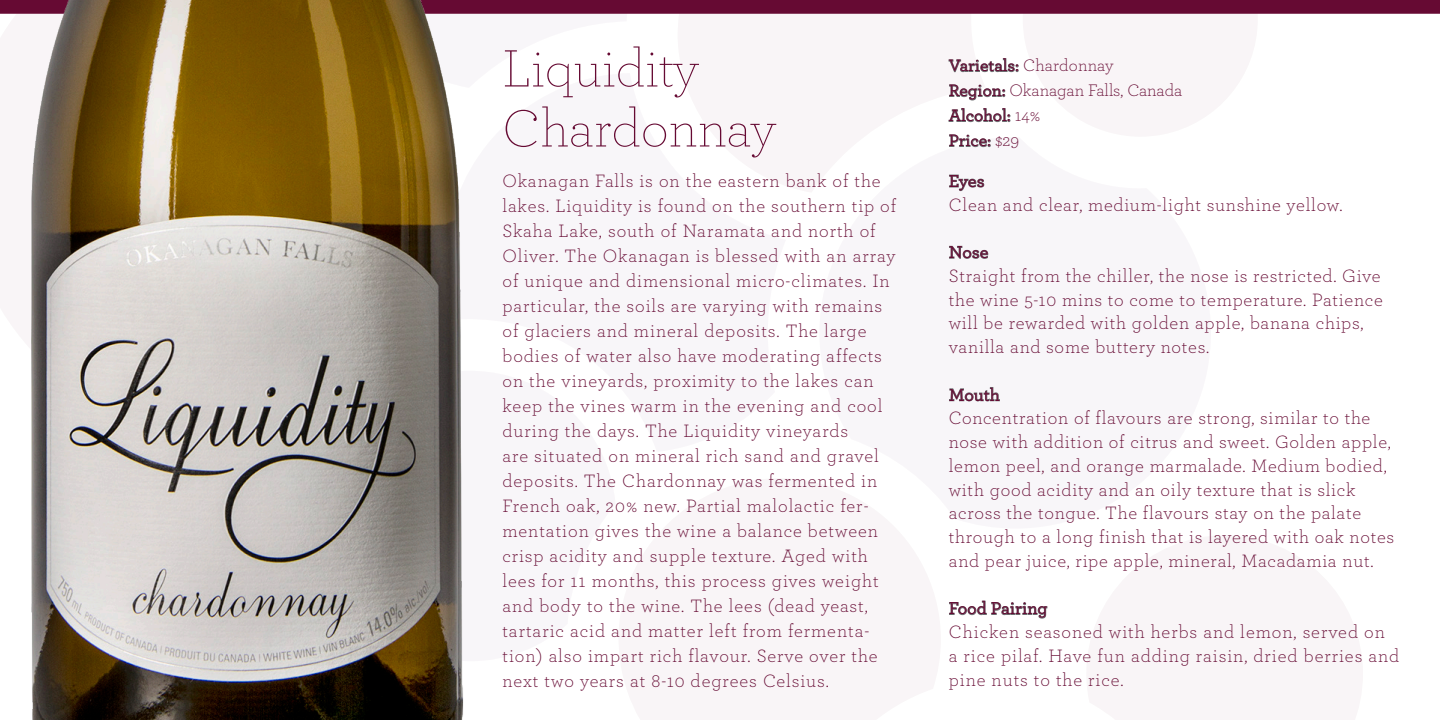
<style>
.page{position:relative;width:1440px;height:720px;background:#fff}
.page>*{position:absolute;margin:0;border:0;box-sizing:border-box;transform-origin:0 0}
.Varietal{font:200 55px/60px "Archer";color:#660a33}
.t1{font:300 18.75px/25px "Archer";letter-spacing:.04em;color:#660a33}
.Product_Stats{font:500 18px "Archer";color:#660a33}
.Product_Stats-2{font:500 17.5px "Archer";color:#660a33}
.Product_Stats-3{font:300 17.5px "Archer";letter-spacing:-.01em;color:#660a33}
.s1{font-weight:300}
.s2{font-weight:500}
</style>
<div class="page">
<div style="left:0;top:0;width:1440px;height:14px;background:#660a33"></div>
<svg style="left:948px;top:13px;width:310px;height:134px"></svg>
<svg style="left:949px;top:174px;width:36px;height:17px"></svg>
<svg style="left:949px;top:246px;width:40px;height:13px"></svg>
<svg style="left:949px;top:387px;width:51px;height:15px"></svg>
<svg style="left:949px;top:600px;width:99px;height:19px"></svg>
<img style="left:11px;top:0;width:454px;height:720px">
<p class="Varietal" style="left:502px;top:36px;width:275px">Liquidity<br>Chardonnay</p>
<p class="t1" style="left:502px;top:168px;width:395px">Okanagan Falls is on the eastern bank of the lakes. Liquidity is found on the southern tip of Skaha Lake, south of Naramata and north of Oliver. The Okanagan is blessed with an array of unique and dimensional micro-climates. In particular, the soils are varying with remains of glaciers and mineral deposits. The large bodies of water also have moderating affects on the vineyards, proximity to the lakes can keep the vines warm in the evening and cool during the days. The Liquidity vineyards<br>are situated on mineral rich sand and gravel deposits. The Chardonnay was fermented in French oak, 20% new. Partial malolactic fer&shy;mentation gives the wine a balance between crisp acidity and supple texture. Aged with lees for 11 months, this process gives weight and body to the wine. The lees (dead yeast, tartaric acid and matter left from fermenta&shy;tion) also impart rich flavour. Serve over the next two years at 8-10 degrees Celsius.</p>
<p class="Product_Stats-2" style="left:949px;top:53px;width:167px">Varietals: <span class="s1">Chardonnay</span></p>
<p class="Product_Stats-3" style="left:949px;top:79px;width:235px"><span class="s2">Region:</span> Okanagan Falls, Canada</p>
<p class="Product_Stats-2" style="left:949px;top:103px;width:93px">Alcohol: <span class="s1">14%</span></p>
<p class="Product_Stats-2" style="left:949px;top:128px;width:72px">Price: <span class="s1">$29</span></p>
<p class="Product_Stats" style="left:949px;top:168px;width:37px">Eyes</p>
<p class="t1" style="left:949px;top:191px;width:395px">Clean and clear, medium-light sunshine yellow.</p>
<p class="Product_Stats" style="left:949px;top:239px;width:41px">Nose</p>
<p class="t1" style="left:949px;top:263px;width:436px;line-height:23.8px">Straight from the chiller, the nose is restricted. Give the wine 5-10 mins to come to temperature. Patience will be rewarded with golden apple, banana chips, vanilla and some buttery notes.</p>
<p class="Product_Stats" style="left:949px;top:382px;width:53px">Mouth</p>
<p class="t1" style="left:949px;top:406px;width:447px;line-height:23.8px">Concentration of flavours are strong, similar to the nose with addition of citrus and sweet. Golden apple, lemon peel, and orange marmalade. Medium bodied, with good acidity and an oily texture that is slick across the tongue. The flavours stay on the palate through to a long finish that is layered with oak notes and pear juice, ripe apple, mineral, Macadamia nut.</p>
<p class="Product_Stats" style="left:949px;top:596px;width:100px">Food Pairing</p>
<p class="t1" style="left:949px;top:619px;width:452px;line-height:23.8px">Chicken seasoned with herbs and lemon, served on<br>a rice pilaf. Have fun adding raisin, dried berries and pine nuts to the rice.</p>
</div>
